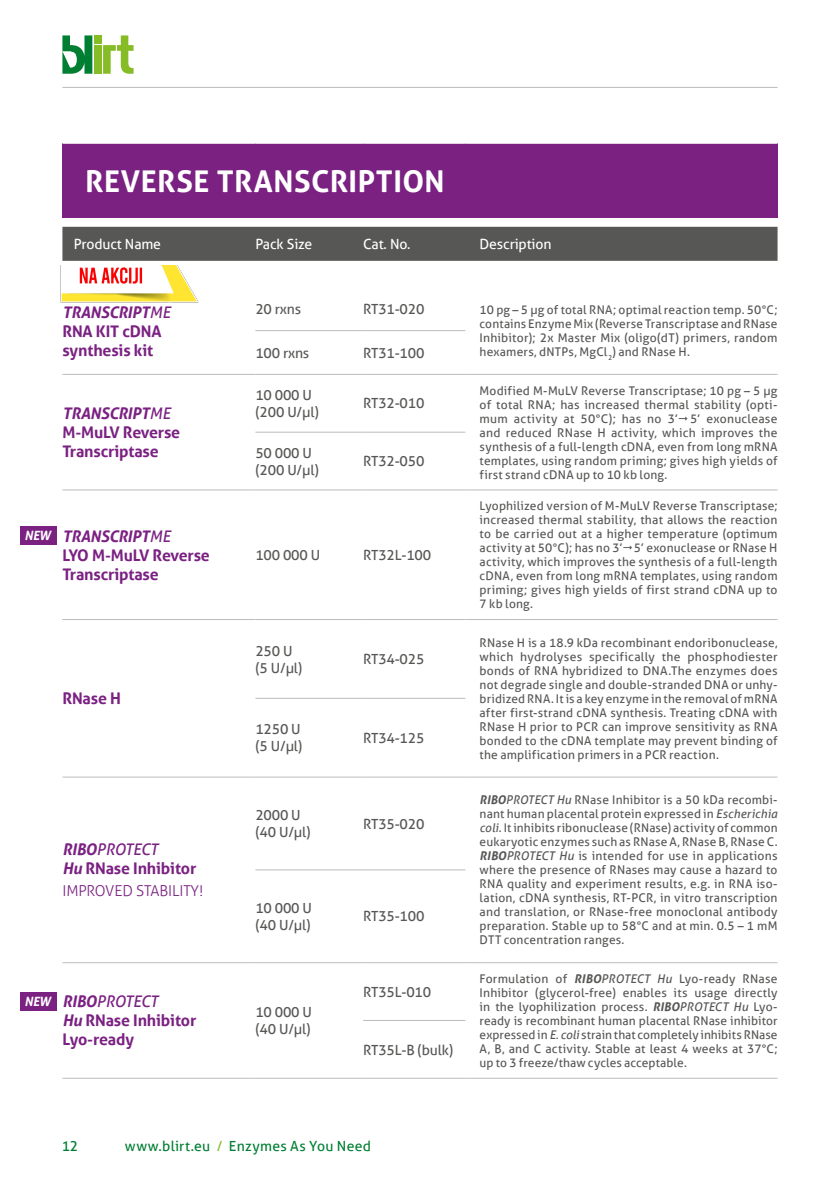
<style>
.page{position:relative;width:840px;height:1191px;background:#fff}
.page>*{position:absolute;margin:0;border:0;box-sizing:border-box;transform-origin:0 0}
.h0{font:700 30px "Aller";letter-spacing:.02em;color:#fff}
.body_nazwy{font:700 16px/19px "Aller";letter-spacing:-.01em;color:#7a2182}
.body_nazwy-2{font:300 15px "Aller";letter-spacing:-.01em;color:#7a2182}
.body{font:14px/17px "Aller";letter-spacing:-.015em;color:#575756}
.naglowek{font:14px "Aller";letter-spacing:-.01em;color:#fff}
.t1{font:14px "Aller";letter-spacing:.025em;color:#007f33}
.body-2{font:italic 700 12.8px "Aller";letter-spacing:-.025em;color:#fff}
.description{font:12px/14px "Aller";letter-spacing:.015em;color:#575756;text-align:justify}
.s1{font-style:italic}
.s2{font-weight:400;font-style:italic}
.s3{font-weight:700;font-style:italic}
.s4{color:#86bc25}
</style>
<div class="page">
<hr style="left:62px;top:87px;width:715px;height:1px;background:#bcbcbc">
<svg style="left:62px;top:35px;width:30px;height:39px"></svg>
<div style="left:94px;top:35px;width:8px;height:9px;background:#86bc25"></div>
<div style="left:94px;top:45px;width:8px;height:29px;background:#86bc25"></div>
<svg style="left:103px;top:35px;width:30px;height:39px"></svg>
<div style="left:62px;top:143px;width:715px;height:76px;background:#7a2182"></div>
<div style="left:62px;top:227px;width:715px;height:34px;background:#575756"></div>
<hr style="left:62px;top:142px;width:193px;height:2px;background:#fff">
<hr style="left:255px;top:142px;width:108px;height:2px;background:#fff">
<hr style="left:363px;top:142px;width:102px;height:2px;background:#fff">
<hr style="left:465px;top:142px;width:312px;height:2px;background:#fff">
<hr style="left:62px;top:374px;width:193px;height:1px;background:#bcbcbc">
<hr style="left:465px;top:374px;width:312px;height:1px;background:#bcbcbc">
<hr style="left:62px;top:489px;width:193px;height:1px;background:#bcbcbc">
<hr style="left:465px;top:489px;width:312px;height:1px;background:#bcbcbc">
<hr style="left:62px;top:619px;width:193px;height:1px;background:#bcbcbc">
<hr style="left:465px;top:619px;width:312px;height:1px;background:#bcbcbc">
<hr style="left:62px;top:776px;width:193px;height:1px;background:#bcbcbc">
<hr style="left:465px;top:776px;width:312px;height:1px;background:#bcbcbc">
<hr style="left:62px;top:962px;width:193px;height:1px;background:#bcbcbc">
<hr style="left:465px;top:962px;width:312px;height:1px;background:#bcbcbc">
<hr style="left:62px;top:1078px;width:193px;height:1px;background:#bcbcbc">
<hr style="left:465px;top:1078px;width:312px;height:1px;background:#bcbcbc">
<hr style="left:255px;top:330px;width:108px;height:1px;background:#bcbcbc">
<hr style="left:363px;top:330px;width:102px;height:1px;background:#bcbcbc">
<hr style="left:255px;top:374px;width:108px;height:1px;background:#bcbcbc">
<hr style="left:363px;top:374px;width:102px;height:1px;background:#bcbcbc">
<hr style="left:255px;top:432px;width:108px;height:1px;background:#bcbcbc">
<hr style="left:363px;top:432px;width:102px;height:1px;background:#bcbcbc">
<hr style="left:255px;top:489px;width:108px;height:1px;background:#bcbcbc">
<hr style="left:363px;top:489px;width:102px;height:1px;background:#bcbcbc">
<hr style="left:255px;top:619px;width:108px;height:1px;background:#bcbcbc">
<hr style="left:363px;top:619px;width:102px;height:1px;background:#bcbcbc">
<hr style="left:255px;top:698px;width:108px;height:1px;background:#bcbcbc">
<hr style="left:363px;top:698px;width:102px;height:1px;background:#bcbcbc">
<hr style="left:255px;top:776px;width:108px;height:1px;background:#bcbcbc">
<hr style="left:363px;top:776px;width:102px;height:1px;background:#bcbcbc">
<hr style="left:255px;top:869px;width:108px;height:1px;background:#bcbcbc">
<hr style="left:363px;top:869px;width:102px;height:1px;background:#bcbcbc">
<hr style="left:255px;top:962px;width:108px;height:1px;background:#bcbcbc">
<hr style="left:363px;top:962px;width:102px;height:1px;background:#bcbcbc">
<hr style="left:363px;top:1020px;width:102px;height:1px;background:#bcbcbc">
<hr style="left:255px;top:1078px;width:108px;height:1px;background:#bcbcbc">
<hr style="left:363px;top:1078px;width:102px;height:1px;background:#bcbcbc">
<div style="left:20px;top:526px;width:37px;height:19px;background:#7a2182"></div>
<div style="left:20px;top:992px;width:37px;height:18px;background:#7a2182"></div>
<img style="left:60px;top:265px;width:139px;height:38px">
<p class="h0" style="left:85px;top:163px;width:361px">REVERSE TRANSCRIPTION</p>
<p class="naglowek" style="left:74px;top:235px;width:89px">Product Name</p>
<p class="naglowek" style="left:255px;top:235px;width:58px">Pack Size</p>
<p class="naglowek" style="left:363px;top:235px;width:49px">Cat. No.</p>
<p class="naglowek" style="left:479px;top:235px;width:73px">Description</p>
<p class="body-2" style="left:25px;top:528px;width:28px">NEW</p>
<p class="body_nazwy" style="left:62px;top:302px;width:109px"><span class="s1">TRANSCRIPT</span><span class="s2">ME<br></span>RNA KIT cDNA synthesis kit</p>
<p class="body" style="left:255px;top:300px;width:47px">20 rxns</p>
<p class="body" style="left:363px;top:300px;width:63px">RT31-020</p>
<p class="description" style="left:479px;top:303px;width:299px">10 pg – 5 µg of total RNA; optimal reaction temp. 50°C; contains Enzyme Mix (Reverse Transcriptase and RNase Inhibitor); 2x Master Mix (oligo(dT) primers, random hexamers, dNTPs, MgCl<sub>2</sub>) and RNase H.</p>
<p class="body" style="left:255px;top:344px;width:55px">100 rxns</p>
<p class="body" style="left:363px;top:344px;width:63px">RT31-100</p>
<p class="body_nazwy" style="left:62px;top:404px;width:119px"><span class="s1">TRANSCRIPT</span><span class="s2">ME<br></span>M-MuLV Reverse<br>Transcriptase</p>
<p class="body_nazwy" style="left:62px;top:526px;width:149px"><span class="s1">TRANSCRIPT</span><span class="s2">ME<br></span>LYO M-MuLV Reverse<br>Transcriptase</p>
<p class="body_nazwy" style="left:62px;top:689px;width:60px">RNase H</p>
<p class="body" style="left:255px;top:386px;width:65px">10 000 U (200 U/μl)</p>
<p class="body" style="left:363px;top:395px;width:63px">RT32-010</p>
<p class="body" style="left:255px;top:444px;width:65px">50 000 U (200 U/μl)</p>
<p class="body" style="left:363px;top:453px;width:63px">RT32-050</p>
<p class="body" style="left:255px;top:546px;width:66px">100 000 U</p>
<p class="body" style="left:363px;top:546px;width:69px">RT32L-100</p>
<p class="body" style="left:255px;top:642px;width:48px">250 U (5 U/μl)</p>
<p class="body" style="left:363px;top:650px;width:63px">RT34-025</p>
<p class="body" style="left:255px;top:721px;width:48px">1250 U (5 U/μl)</p>
<p class="body" style="left:363px;top:729px;width:63px">RT34-125</p>
<p class="description" style="left:479px;top:383px;width:299px">Modified M-MuLV Reverse Transcriptase; 10 pg – 5 µg of total RNA; has increased thermal stability (opti&shy;mum activity at 50°C); has no 3’ 5’ exonuclease and reduced RNase H activity, which improves the synthesis of a full-length cDNA, even from long mRNA templates, using random priming; gives high yields of first strand cDNA up to 10 kb long.</p>
<p class="description" style="left:479px;top:499px;width:299px">Lyophilized version of M-MuLV Reverse Transcriptase; increased thermal stability, that allows the reaction to be carried out at a higher temperature (optimum activity at 50°C); has no 3’ 5’ exonuclease or RNase H activity, which improves the synthesis of a full-length cDNA, even from long mRNA templates, using random priming; gives high yields of first strand cDNA up to 7 kb long.</p>
<p class="description" style="left:479px;top:635px;width:299px">RNase H is a 18.9 kDa recombinant endoribonuclease, which hydrolyses specifically the phosphodiester bonds of RNA hybridized to DNA.The enzymes does not degrade single and double-stranded DNA or unhy&shy;bridized RNA. It is a key enzyme in the removal of mRNA after first-strand cDNA synthesis. Treating cDNA with RNase H prior to PCR can improve sensitivity as RNA bonded to the cDNA template may prevent binding of the amplification primers in a PCR reaction.</p>
<p class="body_nazwy" style="left:62px;top:840px;width:135px"><span class="s1">RIBO</span><span class="s2">PROTECT<br></span><span class="s1">Hu</span> RNase Inhibitor</p>
<p class="body_nazwy-2" style="left:62px;top:882px;width:142px">IMPROVED STABILITY!</p>
<p class="body" style="left:255px;top:806px;width:57px">2000 U (40 U/μl)</p>
<p class="body" style="left:363px;top:815px;width:63px">RT35-020</p>
<p class="body" style="left:255px;top:899px;width:58px">10 000 U (40 U/μl)</p>
<p class="body" style="left:363px;top:908px;width:63px">RT35-100</p>
<p class="body-2" style="left:25px;top:993px;width:28px">NEW</p>
<p class="body_nazwy" style="left:62px;top:992px;width:135px"><span class="s1">RIBO</span><span class="s2">PROTECT<br></span><span class="s1">Hu</span> RNase Inhibitor<br>Lyo-ready</p>
<p class="body" style="left:255px;top:1003px;width:58px">10 000 U (40 U/μl)</p>
<p class="body" style="left:363px;top:983px;width:69px">RT35L-010</p>
<p class="body" style="left:363px;top:1041px;width:91px">RT35L-B (bulk)</p>
<p class="description" style="left:479px;top:793px;width:299px"><span class="s3">RIBO</span><span class="s1">PROTECT Hu</span> RNase Inhibitor is a 50 kDa recombi&shy;nant human placental protein expressed in <span class="s1">Escherichia coli</span>. It inhibits ribonuclease (RNase) activity of common eukaryotic enzymes such as RNase A, RNase B, RNase C.</p>
<p class="description" style="left:479px;top:849px;width:299px"><span class="s3">RIBO</span><span class="s1">PROTECT Hu</span> is intended for use in applications where the presence of RNases may cause a hazard to RNA quality and experiment results, e.g. in RNA iso&shy;lation, cDNA synthesis, RT-PCR, in vitro transcription and translation, or RNase-free monoclonal antibody preparation. Stable up to 58°C and at min. 0.5 – 1 mM DTT concentration ranges.</p>
<p class="description" style="left:479px;top:971px;width:299px">Formulation of <span class="s3">RIBO</span><span class="s1">PROTECT Hu</span> Lyo-ready RNase Inhibitor (glycerol-free) enables its usage directly in the lyophilization process. <span class="s3">RIBO</span><span class="s1">PROTECT Hu</span> Lyo&shy;ready is recombinant human placental RNase inhibitor expressed in <span class="s1">E. coli</span> strain that completely inhibits RNase A, B, and C activity. Stable at least 4 weeks at 37°C; up to 3 freeze/thaw cycles acceptable.</p>
<p class="t1" style="left:62px;top:1137px;width:17px">12</p>
<p class="t1" style="left:125px;top:1137px;width:247px">www.blirt.eu <span class="s4">/</span> Enzymes As You Need</p>
</div>
